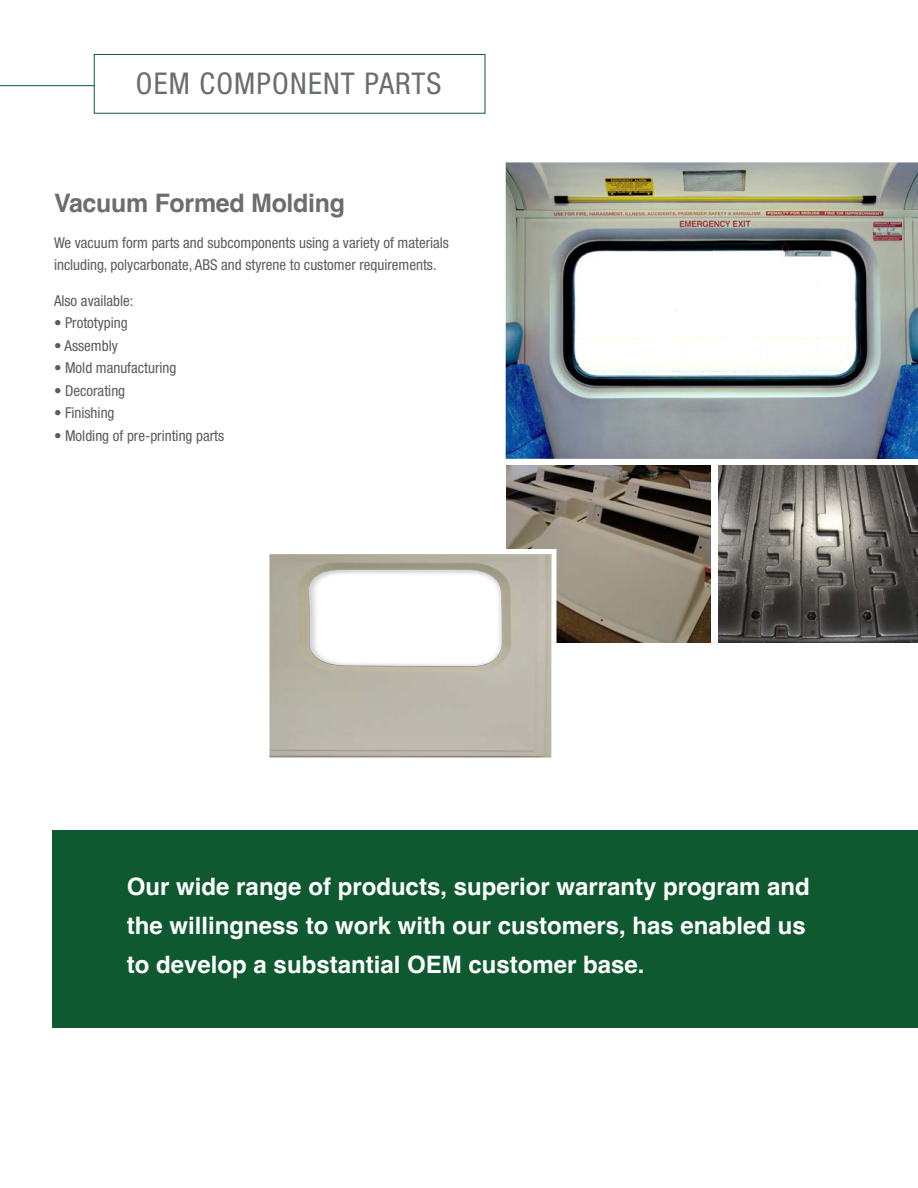
<style>
.page{position:relative;width:918px;height:1188px;background:#fff}
.page>*{position:absolute;margin:0;border:0;box-sizing:border-box;transform-origin:0 0}
.t1{font:condensed 30px "Helvetica Neue";letter-spacing:.04em;color:#6c6d70}
.body_copy{font:700 25.5px "Helvetica";letter-spacing:-.01em;color:#6c6d70}
.t2{font:700 24px/39px "Helvetica";color:#fff}
.Helvetica_Narrow_Bod{font:condensed 15px/22.5px "Helvetica Neue";color:#5c5c5f}
</style>
<div class="page">
<div style="left:94px;top:54px;width:391px;height:60px;background:#fff;border:1px solid #0e592f"></div>
<hr style="left:0;top:85px;width:95px;height:1px;background:#0e592f">
<img style="left:506px;top:162px;width:412px;height:297px">
<img style="left:507px;top:466px;width:203px;height:177px">
<img style="left:718px;top:466px;width:200px;height:177px">
<svg style="left:269px;top:546px;width:290px;height:212px"></svg>
<div style="left:52px;top:830px;width:866px;height:198px;background:#0e592f"></div>
<p class="t1" style="left:136px;top:66px;width:307px">OEM COMPONENT PARTS</p>
<p class="body_copy" style="left:54px;top:188px;width:293px">Vacuum Formed Molding</p>
<p class="Helvetica_Narrow_Bod" style="left:54px;top:231px;width:397px">We vacuum form parts and subcomponents using a variety of materials including, polycarbonate, ABS and styrene to customer requirements.</p>
<p class="Helvetica_Narrow_Bod" style="left:54px;top:289px;width:81px">Also available:</p>
<p class="Helvetica_Narrow_Bod" style="left:54px;top:311px;width:75px">• Prototyping</p>
<p class="Helvetica_Narrow_Bod" style="left:54px;top:334px;width:65px">• Assembly</p>
<p class="Helvetica_Narrow_Bod" style="left:54px;top:356px;width:124px">• Mold manufacturing</p>
<p class="Helvetica_Narrow_Bod" style="left:54px;top:379px;width:73px">• Decorating</p>
<p class="Helvetica_Narrow_Bod" style="left:54px;top:401px;width:62px">• Finishing</p>
<p class="Helvetica_Narrow_Bod" style="left:54px;top:424px;width:172px">• Molding of pre-printing parts</p>
<p class="t2" style="left:127px;top:870px;width:684px">Our wide range of products, superior warranty program and the willingness to work with our customers, has enabled us to develop a substantial OEM customer base.</p>
</div>
